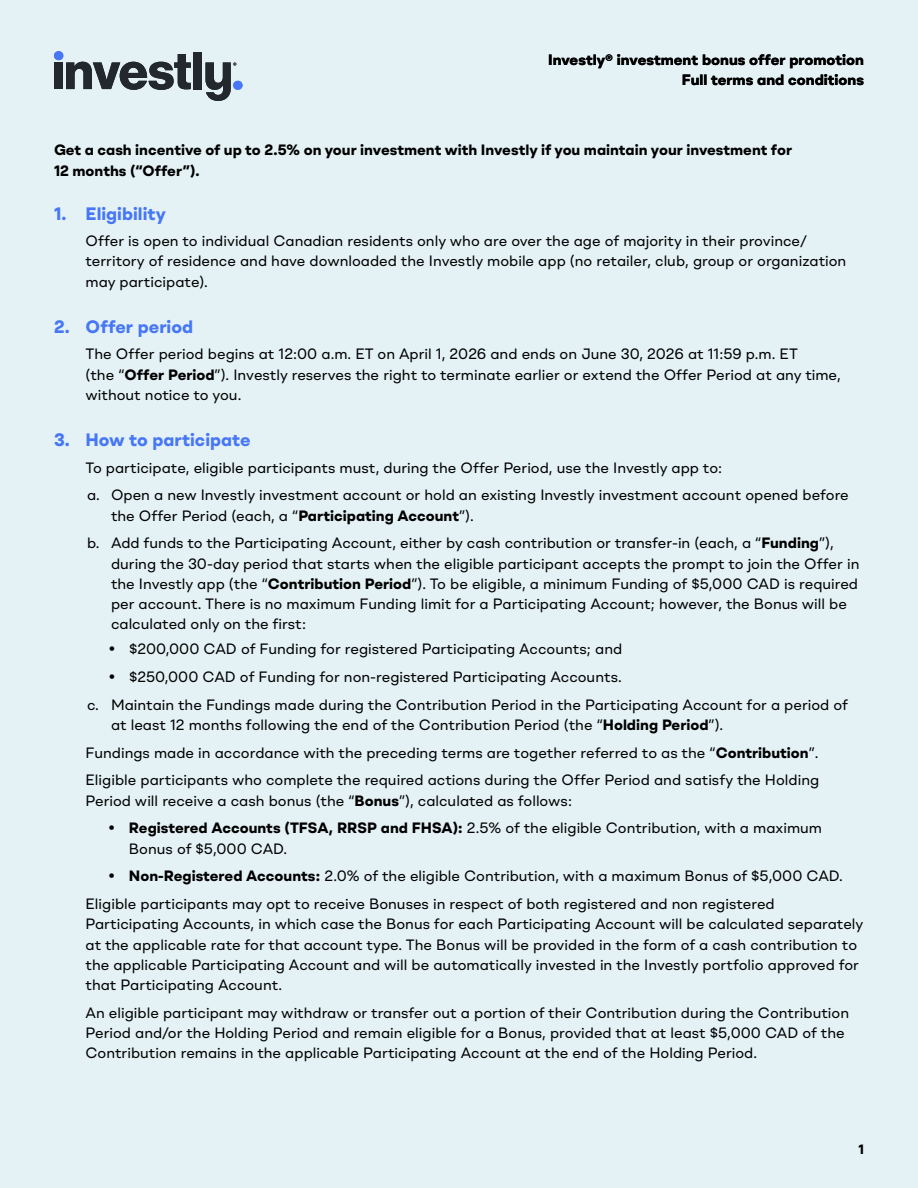
<style>
.page{position:relative;width:918px;height:1188px;background:#fff}
.page>*{position:absolute;margin:0;border:0;box-sizing:border-box;transform-origin:0 0}
.t1{font:700 18px "BR Shape";color:#4777f5}
.t2{font:15px/20.2px "BR Shape";color:#000}
.t3{font:700 15px/19.5px "BR Shape";color:#000;text-align:right}
.t4{font:700 13.5px "BR Shape";color:#000}
.s1{font-weight:700}
</style>
<div class="page">
<div style="left:1px;top:0;width:917px;height:1188px;background:#e4f2f5"></div>
<div style="left:54px;top:51px;width:9px;height:9px;background:#4777f5;border-radius:50%"></div>
<div style="left:54px;top:62px;width:9px;height:27px;background:#22282c"></div>
<svg style="left:66px;top:54px;width:125px;height:36px"></svg>
<div style="left:194px;top:52px;width:8px;height:37px;background:#22282c"></div>
<div style="left:233px;top:81px;width:10px;height:9px;background:#4777f5;border-radius:50%"></div>
<svg style="left:206px;top:62px;width:30px;height:39px"></svg>
<p class="t3" style="left:548px;top:50px;width:317px">Investly® investment bonus offer promotion<br>Full terms and conditions</p>
<p class="t3" style="left:54px;top:139px;width:740px;line-height:21px;text-align:left">Get a cash incentive of up to 2.5% on your investment with Investly if you maintain your investment for<br>12 months (“Offer”).</p>
<p class="t1" style="left:54px;top:202px;width:113px">1. Eligibility</p>
<p class="t2" style="left:86px;top:230px;width:762px">Offer is open to individual Canadian residents only who are over the age of majority in their province/ territory of residence and have downloaded the Investly mobile app (no retailer, club, group or organization may participate).</p>
<p class="t1" style="left:54px;top:315px;width:141px">2. Offer period</p>
<p class="t2" style="left:86px;top:344px;width:757px">The Offer period begins at 12:00 a.m. ET on April 1, 2026 and ends on June 30, 2026 at 11:59 p.m. ET<br>(the “<span class="s1">Offer Period</span>”). Investly reserves the right to terminate earlier or extend the Offer Period at any time, without notice to you.</p>
<p class="t1" style="left:54px;top:428px;width:198px">3. How to participate</p>
<p class="t2" style="left:86px;top:453px;width:765px;line-height:27.8px">To participate, eligible participants must, during the Offer Period, use the Investly app to:<br>a. Open a new Investly investment account or hold an existing Investly investment account opened before</p>
<p class="t2" style="left:87px;top:501px;width:748px;line-height:27.8px;text-indent:24px">the Offer Period (each, a “<span class="s1">Participating Account</span>”).<br>b. Add funds to the Participating Account, either by cash contribution or transfer-in (each, a “<span class="s1">Funding</span>”),</p>
<p class="t2" style="left:111px;top:553px;width:750px">during the 30-day period that starts when the eligible participant accepts the prompt to join the Offer in the Investly app (the “<span class="s1">Contribution Period</span>”). To be eligible, a minimum Funding of $5,000 CAD is required per account. There is no maximum Funding limit for a Participating Account; however, the Bonus will be calculated only on the first:</p>
<p class="t2" style="left:108px;top:638px;width:516px">• $200,000 CAD of Funding for registered Participating Accounts; and</p>
<p class="t2" style="left:87px;top:662px;width:763px;line-height:27.8px;text-indent:21px">• $250,000 CAD of Funding for non-registered Participating Accounts.<br>c. Maintain the Fundings made during the Contribution Period in the Participating Account for a period of</p>
<p class="t2" style="left:85px;top:710px;width:735px;line-height:27.8px;text-indent:26px">at least 12 months following the end of the Contribution Period (the “<span class="s1">Holding Period</span>”).<br>Fundings made in accordance with the preceding terms are together referred to as the “<span class="s1">Contribution</span>”.<br>Eligible participants who complete the required actions during the Offer Period and satisfy the Holding</p>
<p class="t2" style="left:85px;top:790px;width:488px">Period will receive a cash bonus (the “<span class="s1">Bonus</span>”), calculated as follows:</p>
<p class="t2" style="left:129px;top:818px;width:695px;text-indent:-21px">• <span class="s1">Registered Accounts (TFSA, RRSP and FHSA):</span> 2.5% of the eligible Contribution, with a maximum<br>Bonus of $5,000 CAD.</p>
<p class="t2" style="left:85px;top:862px;width:759px;line-height:27.8px;text-indent:22px">• <span class="s1">Non-Registered Accounts:</span> 2.0% of the eligible Contribution, with a maximum Bonus of $5,000 CAD.<br>Eligible participants may opt to receive Bonuses in respect of both registered and non registered</p>
<p class="t2" style="left:85px;top:914px;width:780px">Participating Accounts, in which case the Bonus for each Participating Account will be calculated separately at the applicable rate for that account type. The Bonus will be provided in the form of a cash contribution to the applicable Participating Account and will be automatically invested in the Investly portfolio approved for that Participating Account.</p>
<p class="t2" style="left:85px;top:1002px;width:765px">An eligible participant may withdraw or transfer out a portion of their Contribution during the Contribution<br>Period and/or the Holding Period and remain eligible for a Bonus, provided that at least $5,000 CAD of the<br>Contribution remains in the applicable Participating Account at the end of the Holding Period.</p>
<p class="t4" style="left:858px;top:1140px;width:7px">1</p>
</div>
